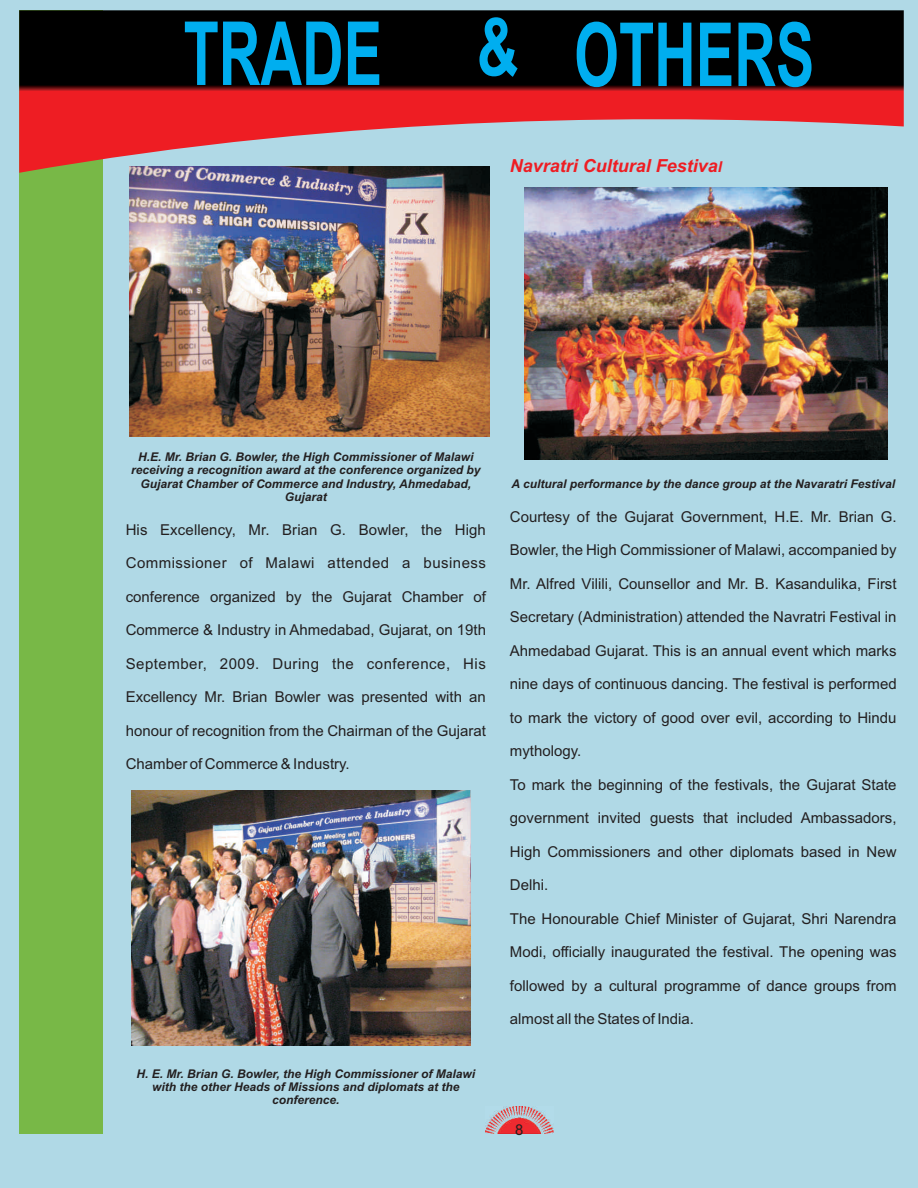
<style>
.page{position:relative;width:918px;height:1188px;background:#b0d9e6}
.page>*{position:absolute;margin:0;border:0;box-sizing:border-box;transform-origin:0 0}
.t1{font:700 88.5px "Arial";color:#00aeef;scale:.65 1}
.t2{font:italic 700 18px "Arial";color:#ee1d23}
.t3{font:15px "Arial";color:#231f20}
.t4{font:15px "Arial";letter-spacing:.035em;color:#231f20}
.t5{font:15px "Arial";letter-spacing:.03em;color:#231f20}
.t6{font:italic 700 12px/13.4px "Arial";color:#231f20;text-align:center}
.s1{font-size:79.8px}
.s2{font-size:15px}
</style>
<div class="page">
<div style="left:19px;top:10px;width:84px;height:1124px;background:#78b847"></div>
<svg style="left:19px;top:10px;width:885px;height:163px"></svg>
<img style="left:485px;top:1107px;width:69px;height:27px">
<img style="left:129px;top:167px;width:360px;height:270px">
<img style="left:524px;top:188px;width:363px;height:272px">
<img style="left:131px;top:791px;width:340px;height:254px">
<h1 class="t1" style="left:184px;top:21px;width:307px">TRADE</h1>
<h1 class="t1" style="left:477px;top:22px;width:521px"><span class="s1">&amp;</span> OTHERS</h1>
<p class="t2" style="left:510px;top:159px;width:214px">Navratri Cultural Festiva<span class="s2">l</span></p>
<p class="t6" style="left:131px;top:451px;width:351px">H.E. Mr. Brian G. Bowler, the High Commissioner of Malawi receiving a recognition award at the conference organized by Gujarat Chamber of Commerce and Industry, Ahmedabad, Gujarat</p>
<p class="t3" style="left:126px;top:524px;width:362px">His Excellency, Mr. Brian G. Bowler, the High</p>
<p class="t5" style="left:126px;top:557px;width:362px">Commissioner of Malawi attended a business</p>
<p class="t3" style="left:126px;top:591px;width:362px">conference organized by the Gujarat Chamber of</p>
<p class="t3" style="left:126px;top:624px;width:362px">Commerce &amp; Industry in Ahmedabad, Gujarat, on 19th</p>
<p class="t4" style="left:126px;top:658px;width:362px">September, 2009. During the conference, His</p>
<p class="t3" style="left:126px;top:691px;width:362px">Excellency Mr. Brian Bowler was presented with an</p>
<p class="t3" style="left:126px;top:725px;width:362px">honour of recognition from the Chairman of the Gujarat</p>
<p class="t3" style="left:126px;top:758px;width:225px">Chamber of Commerce &amp; Industry.</p>
<p class="t6" style="left:137px;top:1068px;width:340px">H. E. Mr. Brian G. Bowler, the High Commissioner of Malawi with the other Heads of Missions and diplomats at the conference.</p>
<p class="t6" style="left:511px;top:478px;width:385px">A cultural performance by the dance group at the Navaratri Festival</p>
<p class="t3" style="left:510px;top:511px;width:388px">Courtesy of the Gujarat Government, H.E. Mr. Brian G.</p>
<p class="t3" style="left:510px;top:544px;width:388px">Bowler, the High Commissioner of Malawi, accompanied by</p>
<p class="t3" style="left:510px;top:578px;width:388px">Mr. Alfred Vilili, Counsellor and Mr. B. Kasandulika, First</p>
<p class="t3" style="left:510px;top:611px;width:388px">Secretary (Administration) attended the Navratri Festival in</p>
<p class="t3" style="left:510px;top:645px;width:388px">Ahmedabad Gujarat. This is an annual event which marks</p>
<p class="t3" style="left:510px;top:678px;width:388px">nine days of continuous dancing. The festival is performed</p>
<p class="t3" style="left:510px;top:712px;width:388px">to mark the victory of good over evil, according to Hindu</p>
<p class="t3" style="left:510px;top:745px;width:73px">mythology.</p>
<p class="t3" style="left:510px;top:779px;width:388px">To mark the beginning of the festivals, the Gujarat State</p>
<p class="t3" style="left:510px;top:812px;width:388px">government invited guests that included Ambassadors,</p>
<p class="t3" style="left:510px;top:846px;width:388px">High Commissioners and other diplomats based in New</p>
<p class="t3" style="left:510px;top:879px;width:40px">Delhi.</p>
<p class="t3" style="left:510px;top:913px;width:388px">The Honourable Chief Minister of Gujarat, Shri Narendra</p>
<p class="t3" style="left:510px;top:946px;width:388px">Modi, officially inaugurated the festival. The opening was</p>
<p class="t3" style="left:510px;top:980px;width:388px">followed by a cultural programme of dance groups from</p>
<p class="t3" style="left:510px;top:1013px;width:186px">almost all the States of India.</p>
<p class="t3" style="left:515px;top:1124px;width:10px">8</p>
</div>
